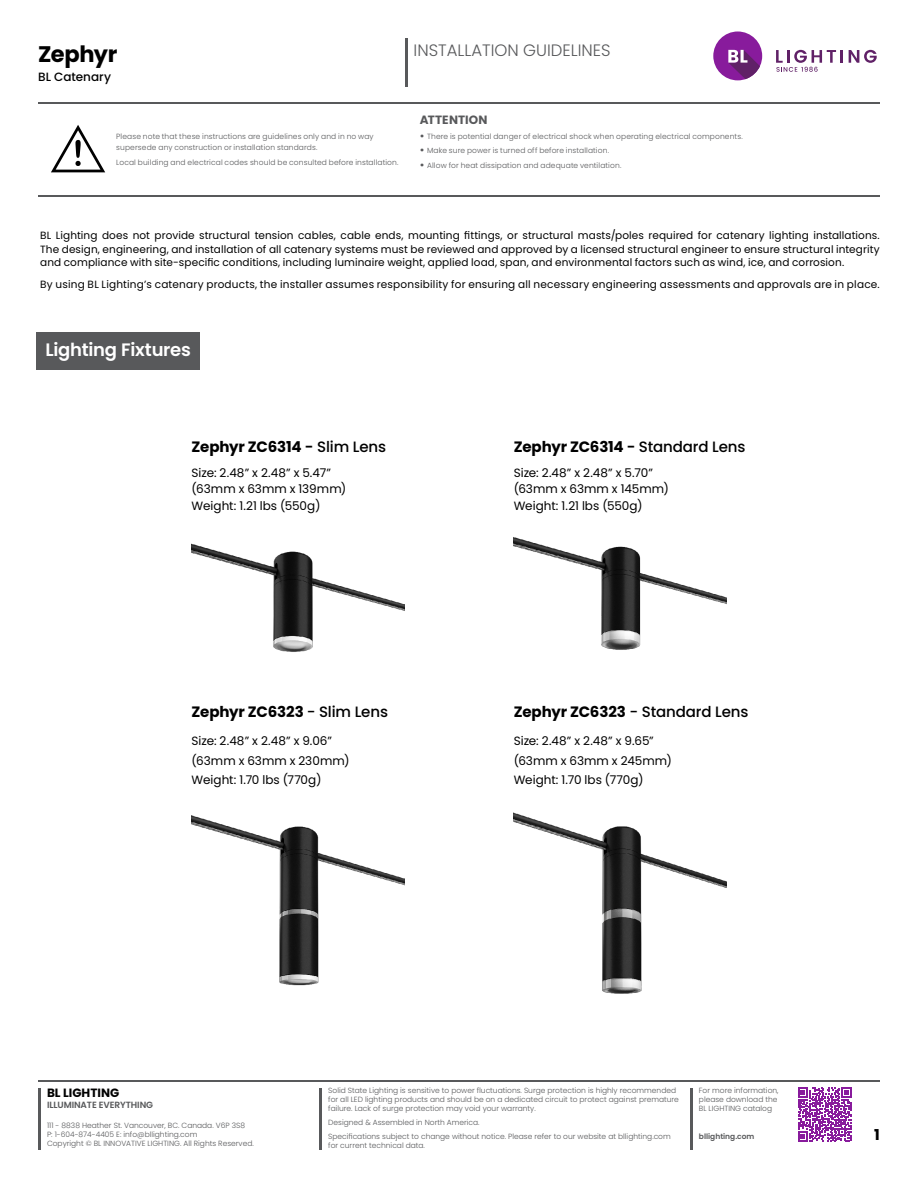
<style>
.page{position:relative;width:918px;height:1188px;background:#fff}
.page>*{position:absolute;margin:0;border:0;box-sizing:border-box;transform-origin:0 0}
.t1{font:700 22.5px "Poppins";letter-spacing:-.015em;color:#000}
.t2{font:600 18px "Poppins";letter-spacing:-.015em;color:#fff}
.t3{font:300 16.5px "Poppins";color:#58595b}
.t4{font:700 15px "Poppins";letter-spacing:-.015em;color:#000}
.t5{font:500 15px "Poppins";letter-spacing:-.01em;color:#000}
.t6{font:12px/16.5px "Poppins";color:#000}
.t7{font:500 12px "Poppins";color:#000}
.t8{font:700 12px "Poppins";color:#000}
.t9{font:700 12px "Poppins";letter-spacing:.005em;color:#58595b}
.t10{font:10.5px/13.5px "Poppins";letter-spacing:.015em;color:#000;text-align:justify}
.t11{font:600 9px "Poppins";letter-spacing:-.01em;color:#58595b}
.t12{font:300 7.5px/9px "Poppins";color:#58595b}
.t13{font:600 7.5px "Poppins";color:#58595b}
.s1{font-weight:800;font-size:9px}
.s2{font-weight:600}
.s3{font-weight:500}
.s4{font-weight:700}
</style>
<div class="page">
<hr style="left:405px;top:38px;width:3px;height:49px;background:#58595b">
<hr style="left:38px;top:1081px;width:842px;height:1px;background:#58595b">
<hr style="left:38px;top:1088px;width:2px;height:62px;background:#58595b">
<hr style="left:319px;top:1088px;width:2px;height:62px;background:#58595b">
<hr style="left:690px;top:1088px;width:2px;height:62px;background:#58595b">
<svg style="left:798px;top:1088px;width:54px;height:53px"></svg>
<hr style="left:38px;top:102px;width:842px;height:2px;background:#58595b">
<hr style="left:38px;top:195px;width:842px;height:2px;background:#58595b">
<div style="left:713px;top:32px;width:49px;height:48px;background:#881b9c;border-radius:50%"></div>
<svg style="left:728px;top:50px;width:32px;height:29px"></svg>
<svg style="left:776px;top:50px;width:67px;height:22px"></svg>
<svg style="left:849px;top:50px;width:28px;height:13px"></svg>
<svg style="left:51px;top:125px;width:54px;height:47px"></svg>
<div style="left:37px;top:332px;width:163px;height:38px;background:#58595b"></div>
<img style="left:192px;top:544px;width:212px;height:108px">
<img style="left:192px;top:815px;width:212px;height:171px">
<img style="left:514px;top:537px;width:212px;height:113px">
<img style="left:514px;top:812px;width:212px;height:182px">
<h1 class="t1" style="left:38px;top:41px;width:81px">Zephyr</h1>
<h3 class="t3" style="left:414px;top:40px;width:199px">INSTALLATION GUIDELINES</h3>
<h3 class="t7" style="left:38px;top:70px;width:74px">BL Catenary</h3>
<p class="t12" style="left:116px;top:132px;width:259px;line-height:10.5px">Please note that these instructions are guidelines only and in no way supersede any construction or installation standards.</p>
<p class="t12" style="left:116px;top:158px;width:284px">Local building and electrical codes should be consulted before installation.</p>
<h3 class="t9" style="left:420px;top:113px;width:69px">ATTENTION</h3>
<p class="t12" style="left:420px;top:132px;width:324px"><span class="s1">•</span> There is potential danger of electrical shock when operating electrical components.</p>
<p class="t12" style="left:420px;top:146px;width:191px"><span class="s1">•</span> Make sure power is turned off before installation.</p>
<p class="t12" style="left:420px;top:161px;width:203px"><span class="s1">•</span> Allow for heat dissipation and adequate ventilation.</p>
<p class="t10" style="left:40px;top:229px;width:841px">BL Lighting does not provide structural tension cables, cable ends, mounting fittings, or structural masts/poles required for catenary lighting installations.<br>The design, engineering, and installation of all catenary systems must be reviewed and approved by a licensed structural engineer to ensure structural integrity and compliance with site-specific conditions, including luminaire weight, applied load, span, and environmental factors such as wind, ice, and corrosion.</p>
<h3 class="t10" style="left:40px;top:278px;width:841px">By using BL Lighting’s catenary products, the installer assumes responsibility for ensuring all necessary engineering assessments and approvals are in place.</h3>
<h2 class="t2" style="left:46px;top:339px;width:147px">Lighting Fixtures</h2>
<h3 class="t4" style="left:192px;top:438px;width:196px">Zephyr ZC6314 <span class="s2">-</span> <span class="s3">Slim Lens</span></h3>
<h3 class="t6" style="left:192px;top:464px;width:156px">Size: 2.48” x 2.48” x 5.47” (63mm x 63mm x 139mm)<br>Weight: 1.21 lbs (550g)</h3>
<h3 class="t4" style="left:192px;top:703px;width:198px">Zephyr ZC6323 <span class="s3">- Slim Lens</span></h3>
<h3 class="t6" style="left:192px;top:732px;width:159px;line-height:19.5px">Size: 2.48” x 2.48” x 9.06” (63mm x 63mm x 230mm)<br>Weight: 1.70 lbs (770g)</h3>
<h3 class="t4" style="left:514px;top:438px;width:233px">Zephyr ZC6314 <span class="s2">-</span> <span class="s3">Standard Lens</span></h3>
<h3 class="t6" style="left:514px;top:464px;width:157px">Size: 2.48” x 2.48” x 5.70” (63mm x 63mm x 145mm)<br>Weight: 1.21 lbs (550g)</h3>
<h3 class="t5" style="left:514px;top:703px;width:236px"><span class="s4">Zephyr ZC6323</span> - Standard Lens</h3>
<h3 class="t6" style="left:514px;top:732px;width:160px;line-height:19.5px">Size: 2.48” x 2.48” x 9.65” (63mm x 63mm x 245mm)<br>Weight: 1.70 lbs (770g)</h3>
<h3 class="t8" style="left:47px;top:1086px;width:74px">BL LIGHTING</h3>
<p class="t11" style="left:47px;top:1100px;width:108px">ILLUMINATE EVERYTHING</p>
<p class="t12" style="left:47px;top:1121px;width:208px">111 - 8838 Heather St. Vancouver, BC. Canada. V6P 3S8<br>P: 1-604-874-4405 E: info@bllighting.com<br>Copyright © BL INNOVATIVE LIGHTING. All Rights Reserved.</p>
<p class="t12" style="left:328px;top:1086px;width:352px">Solid State Lighting is sensitive to power fluctuations. Surge protection is highly recommended for all LED lighting products and should be on a dedicated circuit to protect against premature failure. Lack of surge protection may void your warranty.</p>
<p class="t12" style="left:328px;top:1132px;width:344px">Specifications subject to change without notice. Please refer to our website at bllighting.com for current technical data.</p>
<p class="t12" style="left:328px;top:1118px;width:153px">Designed &amp; Assembled in North America.</p>
<p class="t12" style="left:699px;top:1086px;width:81px">For more information, please download the<br>BL LIGHTING catalog</p>
<p class="t13" style="left:699px;top:1132px;width:57px">bllighting.com</p>
<h3 class="t4" style="left:874px;top:1126px;width:7px">1</h3>
</div>
